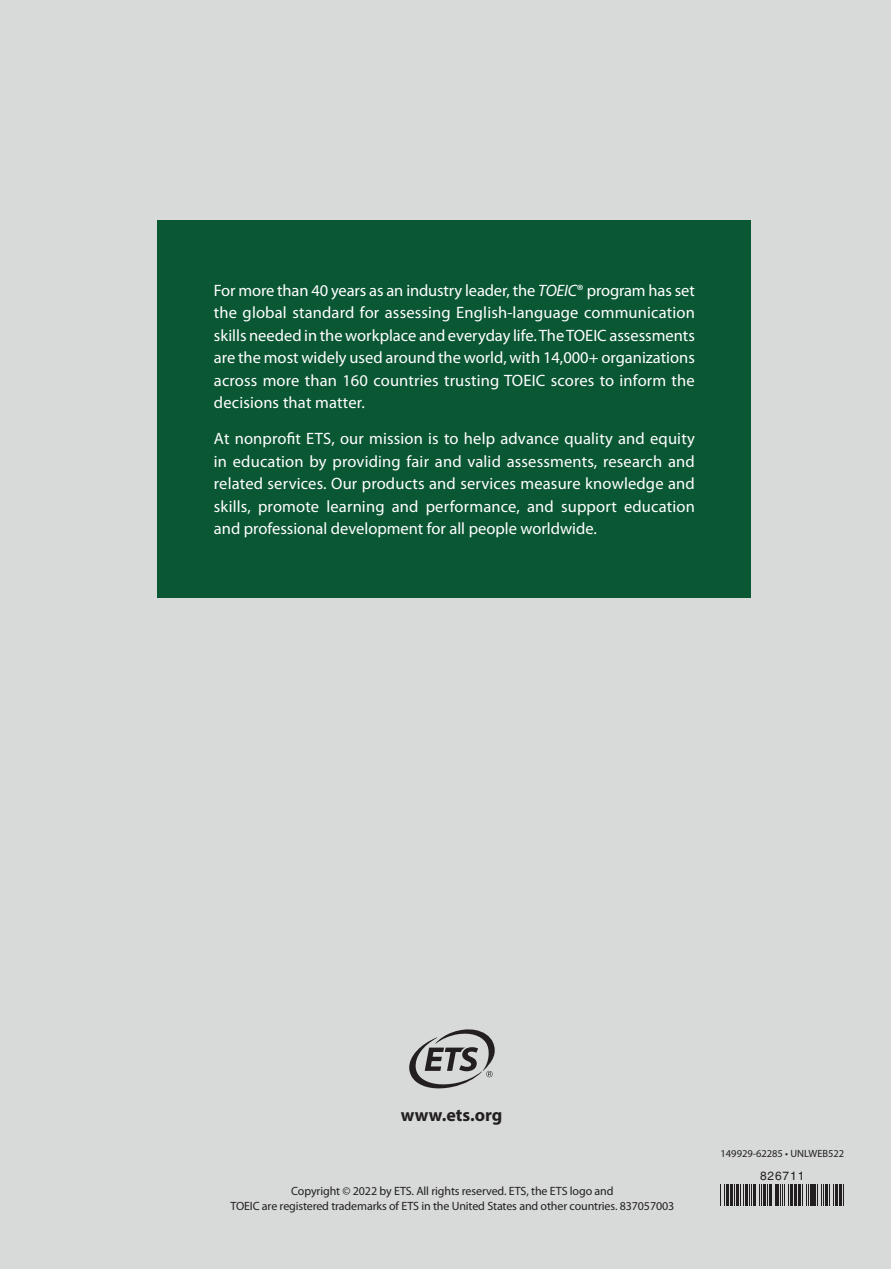
<style>
.page{position:relative;width:891px;height:1269px;background:#d8dada}
.page>*{position:absolute;margin:0;border:0;box-sizing:border-box;transform-origin:0 0}
.t1{font:700 18px "Myriad Pro";color:#231f20}
.t2{font:16.5px/22.5px "Myriad Pro";color:#fff;text-align:justify}
.t3{font:12px/15px "Myriad Pro";letter-spacing:-.01em;color:#231f20;text-align:center}
.t4{font:12px "Helvetica LT Std";letter-spacing:.07em;color:#231f20}
.t5{font:10.5px "Myriad Pro";color:#231f20}
.s1{font-style:italic}
</style>
<div class="page">
<div style="left:157px;top:220px;width:594px;height:378px;background:#0a5734"></div>
<svg style="left:409px;top:1029px;width:86px;height:59px"></svg>
<svg style="left:720px;top:1185px;width:5px;height:21px"></svg>
<hr style="left:726px;top:1185px;width:3px;height:21px;background:#231f20">
<hr style="left:730px;top:1185px;width:3px;height:21px;background:#231f20">
<svg style="left:734px;top:1185px;width:18px;height:21px"></svg>
<hr style="left:753px;top:1185px;width:3px;height:21px;background:#231f20">
<svg style="left:759px;top:1185px;width:9px;height:21px"></svg>
<hr style="left:769px;top:1185px;width:3px;height:21px;background:#231f20">
<hr style="left:775px;top:1185px;width:3px;height:21px;background:#231f20">
<svg style="left:778px;top:1185px;width:11px;height:21px"></svg>
<hr style="left:790px;top:1185px;width:3px;height:21px;background:#231f20">
<hr style="left:794px;top:1185px;width:3px;height:21px;background:#231f20">
<hr style="left:798px;top:1185px;width:3px;height:21px;background:#231f20">
<svg style="left:802px;top:1185px;width:7px;height:21px"></svg>
<hr style="left:810px;top:1185px;width:3px;height:21px;background:#231f20">
<hr style="left:813px;top:1185px;width:3px;height:21px;background:#231f20">
<svg style="left:817px;top:1185px;width:17px;height:21px"></svg>
<hr style="left:835px;top:1185px;width:3px;height:21px;background:#231f20">
<hr style="left:839px;top:1185px;width:3px;height:21px;background:#231f20">
<svg style="left:843px;top:1185px;width:1px;height:21px"></svg>
<p class="t2" style="left:214px;top:279px;width:483px">For more than 40 years as an industry leader, the <span class="s1">TOEIC</span>® program has set the global standard for assessing English-language communication skills needed in the workplace and everyday life. The TOEIC assessments are the most widely used around the world, with 14,000+ organizations across more than 160 countries trusting TOEIC scores to inform the decisions that matter.</p>
<p class="t2" style="left:214px;top:428px;width:482px">At nonprofit ETS, our mission is to help advance quality and equity in education by providing fair and valid assessments, research and related services. Our products and services measure knowledge and skills, promote learning and performance, and support education and professional development for all people worldwide.</p>
<p class="t1" style="left:401px;top:1103px;width:103px">www.ets.org</p>
<p class="t3" style="left:231px;top:1183px;width:445px">Copyright © 2022 by ETS. All rights reserved. ETS, the ETS logo and<br>TOEIC are registered trademarks of ETS in the United States and other countries. 837057003</p>
<p class="t5" style="left:721px;top:1148px;width:125px">149929-62285 • UNLWEB522</p>
<p class="t4" style="left:760px;top:1169px;width:46px">826711</p>
</div>
